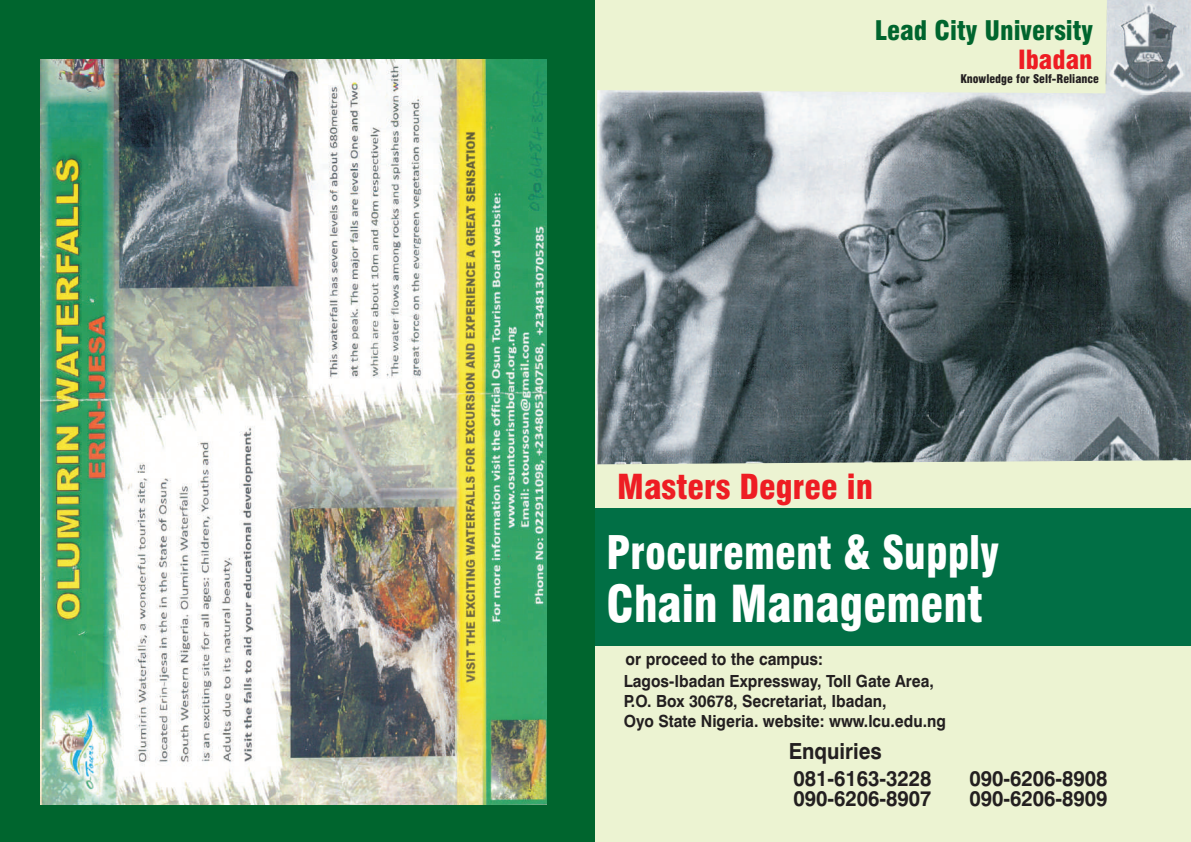
<style>
.page{position:relative;width:1191px;height:842px;background:#fff}
.page>*{position:absolute;margin:0;border:0;box-sizing:border-box;transform-origin:0 0}
.t1{font:900 condensed 49.7px "Swiss 721 BT";color:#fff;scale:.93 1}
.t2{font:900 condensed 45.1px "Swiss 721 BT";color:#fff;scale:.93 1}
.t3{font:900 condensed 33.5px "Swiss 721 BT";color:#ee1d23}
.t4{font:900 condensed 26.3px "Swiss 721 BT";color:#00652e}
.t5{font:900 condensed 25.8px "Swiss 721 BT";color:#ee1d23}
.t6{font:700 22.2px "Swiss 721 BT";color:#231f20;scale:.93 1}
.t7{font:700 21.4px/20.2px "Swiss 721 BT";color:#231f20;scale:.93 1}
.t8{font:700 16.9px "Swiss 721 BT";color:#231f20;scale:.93 1}
.t9{font:700 16.7px/20px "Swiss 721 BT";color:#231f20;scale:.93 1}
.t10{font:900 condensed 11.7px "Swiss 721 BT";color:#231f20}
</style>
<div class="page">
<div style="left:0;top:0;width:595px;height:842px;background:#00652e"></div>
<img style="left:41px;top:59px;width:505px;height:746px">
<div style="left:595px;top:0;width:596px;height:842px;background:#ecf3d2"></div>
<div style="left:595px;top:508px;width:596px;height:137px;background:#016f45"></div>
<img style="left:1105px;top:0;width:86px;height:90px">
<img style="left:595px;top:90px;width:596px;height:374px">
<h3 class="t4" style="left:874px;top:20px;width:220px">Lead City University</h3>
<h3 class="t5" style="left:1018px;top:50px;width:76px">Ibadan</h3>
<p class="t10" style="left:960px;top:74px;width:140px">Knowledge for Self-Reliance</p>
<h3 class="t3" style="left:617px;top:473px;width:257px">Masters Degree in</h3>
<h2 class="t2" style="left:606px;top:534px;width:423px">Procurement &amp; Supply</h2>
<h1 class="t1" style="left:606px;top:584px;width:406px">Chain Management</h1>
<p class="t8" style="left:625px;top:652px;width:214px">or proceed to the campus:</p>
<p class="t9" style="left:624px;top:672px;width:348px">Lagos-Ibadan Expressway, Toll Gate Area,<br>P.O. Box 30678, Secretariat, Ibadan,<br>Oyo State Nigeria. website: www.lcu.edu.ng</p>
<h3 class="t6" style="left:788px;top:742px;width:102px">Enquiries</h3>
<p class="t7" style="left:793px;top:770px;width:150px">081-6163-3228<br>090-6206-8907</p>
<p class="t7" style="left:969px;top:770px;width:150px">090-6206-8908<br>090-6206-8909</p>
</div>
